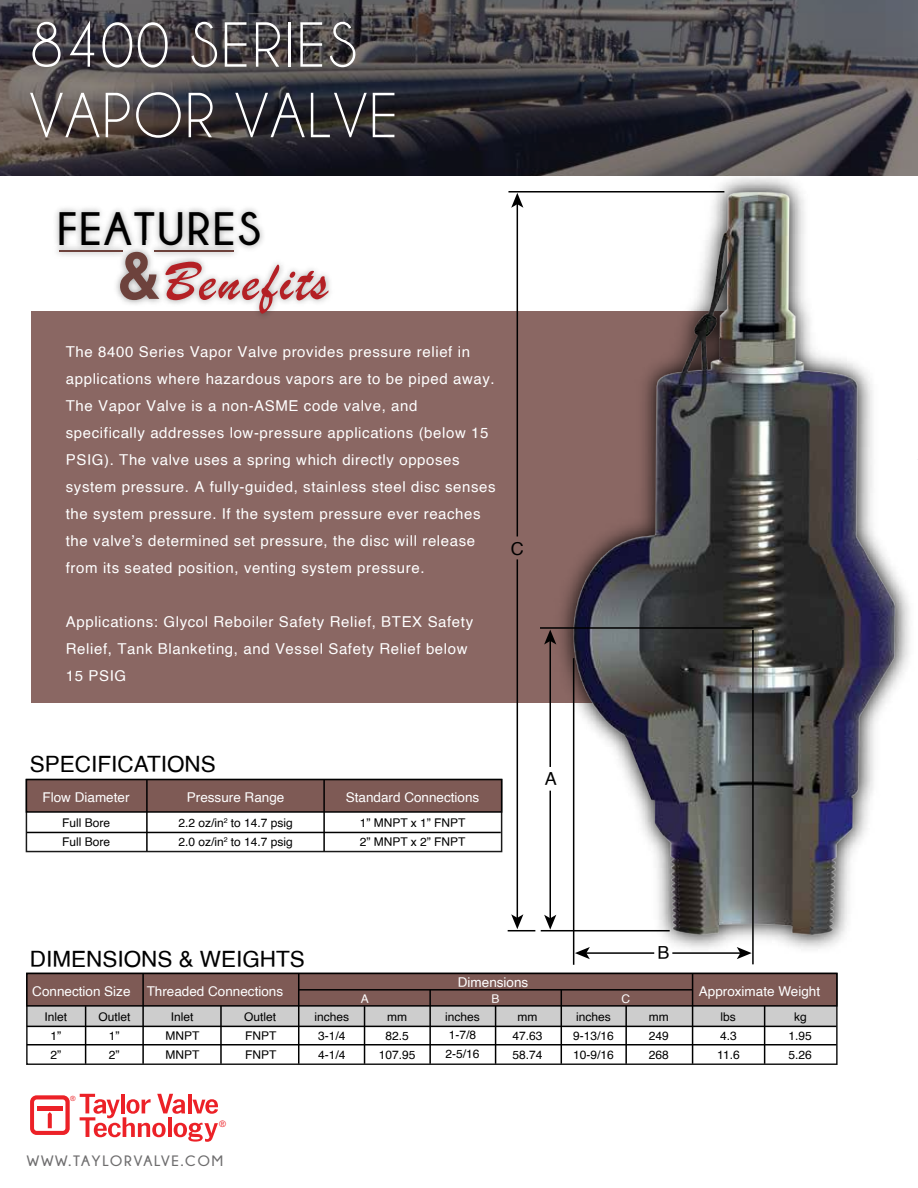
<style>
.page{position:relative;width:918px;height:1188px;background:#fff}
.page>*{position:absolute;margin:0;border:0;box-sizing:border-box;transform-origin:0 0}
.t1{font:64.35px/70.5px "Champagne&Limousines";letter-spacing:.04em;color:#fff}
.t2{font:57.75px "Brush Script";letter-spacing:.045em;color:#b42025}
.t3{font:700 46.65px "Champagne&Limousines";letter-spacing:.045em;color:#000}
.t4{font:22.5px "Helvetica";color:#000}
.t5{font:18px "Helvetica";color:#000}
.t6{font:15px/27px "Helvetica";letter-spacing:.04em;color:#fff}
.t7{font:700 15px "Champagne&Limousines";letter-spacing:.12em;color:#6e6d6e}
.t8{font:13.5px "Helvetica";color:#fff}
.t9{font:12px/19.2px "Helvetica";color:#000}
.t10{font:12px "Helvetica";color:#fff}
.t11{font:8.25px "News Gothic Std";color:#ec2127}
.t12{font:6.6px "News Gothic Std";color:#ec2127}
</style>
<div class="page">
<svg style="left:0;top:0;width:918px;height:176px;background:#403e42"></svg>
<div style="left:31px;top:311px;width:705px;height:391px;background:#8a6763"></div>
<img style="left:547px;top:165px;width:371px;height:19px">
<img style="left:533px;top:184px;width:377px;height:789px">
<div style="left:26px;top:973px;width:812px;height:92px;border:2px solid #000"></div>
<div style="left:27px;top:973px;width:810px;height:33px;background:#7e5a55"></div>
<div style="left:26px;top:973px;width:812px;height:34px;border:2px solid #000"></div>
<div style="left:26px;top:779px;width:476px;height:73px;border:2px solid #000"></div>
<div style="left:26px;top:780px;width:476px;height:32px;background:#7e5a55"></div>
<div style="left:26px;top:779px;width:476px;height:34px;border:2px solid #000"></div>
<div style="left:26px;top:1006px;width:810px;height:20px;background:#cdcdcd"></div>
<svg style="left:80px;top:1094px;width:138px;height:48px"></svg>
<svg style="left:30px;top:1095px;width:40px;height:40px"></svg>
<img style="left:116px;top:276px;width:38px;height:28px">
<svg style="left:120px;top:263px;width:34px;height:37px"></svg>
<img style="left:154px;top:263px;width:176px;height:52px">
<img style="left:56px;top:208px;width:207px;height:55px">
<img style="left:56px;top:240px;width:76px;height:22px">
<hr style="left:59px;top:250px;width:64px;height:2px;background:#6d423c">
<img style="left:145px;top:240px;width:99px;height:22px">
<hr style="left:154px;top:250px;width:80px;height:2px;background:#6d423c">
<hr style="left:692px;top:974px;width:1px;height:90px;background:#000">
<hr style="left:298px;top:974px;width:1px;height:90px;background:#000">
<hr style="left:142px;top:974px;width:2px;height:90px;background:#000">
<hr style="left:220px;top:1006px;width:2px;height:58px;background:#000">
<hr style="left:364px;top:1006px;width:1px;height:58px;background:#000">
<hr style="left:495px;top:1006px;width:1px;height:58px;background:#000">
<hr style="left:625px;top:1006px;width:2px;height:58px;background:#000">
<hr style="left:429px;top:990px;width:2px;height:74px;background:#000">
<hr style="left:561px;top:990px;width:1px;height:74px;background:#000">
<hr style="left:764px;top:1006px;width:1px;height:58px;background:#000">
<hr style="left:85px;top:1006px;width:1px;height:58px;background:#000">
<hr style="left:299px;top:989px;width:393px;height:2px;background:#000">
<hr style="left:27px;top:1026px;width:809px;height:1px;background:#000">
<hr style="left:27px;top:1044px;width:809px;height:2px;background:#000">
<hr style="left:323px;top:780px;width:2px;height:71px;background:#000">
<hr style="left:146px;top:780px;width:2px;height:71px;background:#000">
<hr style="left:27px;top:832px;width:474px;height:1px;background:#000">
<hr style="left:508px;top:191px;width:216px;height:2px;background:#000">
<hr style="left:541px;top:930px;width:129px;height:1px;background:#000">
<hr style="left:517px;top:559px;width:1px;height:360px;background:#000">
<svg style="left:508px;top:914px;width:27px;height:17px"></svg>
<hr style="left:517px;top:203px;width:1px;height:333px;background:#000">
<svg style="left:511px;top:193px;width:12px;height:15px"></svg>
<hr style="left:549px;top:640px;width:2px;height:127px;background:#000">
<svg style="left:544px;top:630px;width:12px;height:15px"></svg>
<hr style="left:549px;top:791px;width:2px;height:128px;background:#000">
<svg style="left:544px;top:915px;width:12px;height:15px"></svg>
<hr style="left:540px;top:627px;width:213px;height:2px;background:#000">
<hr style="left:752px;top:630px;width:2px;height:334px;background:#000">
<hr style="left:573px;top:658px;width:1px;height:307px;background:#000">
<hr style="left:672px;top:952px;width:69px;height:2px;background:#000">
<svg style="left:737px;top:947px;width:15px;height:12px"></svg>
<hr style="left:586px;top:952px;width:68px;height:2px;background:#000">
<svg style="left:575px;top:947px;width:15px;height:12px"></svg>
<h1 class="t1" style="left:30px;top:11px;width:369px">8400 SERIES<br>VAPOR VALVE</h1>
<h3 class="t3" style="left:57px;top:203px;width:205px">FEATURES</h3>
<h2 class="t2" style="left:164px;top:246px;width:165px">Benefits</h2>
<p class="t6" style="left:66px;top:338px;width:431px">The 8400 Series Vapor Valve provides pressure relief in applications where hazardous vapors are to be piped away.<br>The Vapor Valve is a non-ASME code valve, and specifically addresses low-pressure applications (below 15<br>PSIG). The valve uses a spring which directly opposes system pressure. A fully-guided, stainless steel disc senses the system pressure. If the system pressure ever reaches the valve’s determined set pressure, the disc will release from its seated position, venting system pressure.</p>
<p class="t6" style="left:66px;top:608px;width:409px">Applications: Glycol Reboiler Safety Relief, BTEX Safety<br>Relief, Tank Blanketing, and Vessel Safety Relief below<br>15 PSIG</p>
<p class="t5" style="left:511px;top:535px;width:14px">C</p>
<h3 class="t4" style="left:30px;top:747px;width:187px">SPECIFICATIONS</h3>
<p class="t8" style="left:43px;top:787px;width:89px">Flow Diameter</p>
<p class="t8" style="left:187px;top:787px;width:99px">Pressure Range</p>
<p class="t8" style="left:346px;top:787px;width:135px">Standard Connections</p>
<p class="t9" style="left:62px;top:814px;width:50px">Full Bore<br>Full Bore</p>
<p class="t9" style="left:178px;top:814px;width:116px">2.2 oz/in<sup>2</sup> to 14.7 psig<br>2.0 oz/in<sup>2</sup> to 14.7 psig</p>
<p class="t9" style="left:360px;top:814px;width:107px">1” MNPT x 1” FNPT<br>2” MNPT x 2” FNPT</p>
<p class="t5" style="left:545px;top:765px;width:14px">A</p>
<h3 class="t4" style="left:30px;top:942px;width:277px">DIMENSIONS &amp; WEIGHTS</h3>
<p class="t5" style="left:658px;top:939px;width:14px">B</p>
<p class="t8" style="left:458px;top:971px;width:72px">Dimensions</p>
<p class="t8" style="left:32px;top:980px;width:252px">Connection Size Threaded Connections</p>
<p class="t8" style="left:699px;top:980px;width:123px">Approximate Weight</p>
<p class="t10" style="left:361px;top:990px;width:10px">A</p>
<p class="t10" style="left:491px;top:990px;width:10px">B</p>
<p class="t10" style="left:622px;top:990px;width:10px">C</p>
<p class="t9" style="left:44px;top:1008px;width:24px;text-align:center">Inlet<br>1”</p>
<p class="t9" style="left:50px;top:1046px;width:12px">2”</p>
<p class="t12" style="left:70px;top:1094px;width:7px">®</p>
<p class="t9" style="left:98px;top:1008px;width:34px">Outlet</p>
<p class="t9" style="left:165px;top:1008px;width:35px;text-align:center">Inlet<br>MNPT<br>MNPT</p>
<p class="t9" style="left:109px;top:1027px;width:12px">1”<br>2”</p>
<p class="t11" style="left:219px;top:1118px;width:8px">®</p>
<p class="t7" style="left:27px;top:1153px;width:198px">WWW.TAYLORVALVE.COM</p>
<p class="t9" style="left:244px;top:1008px;width:34px">Outlet</p>
<p class="t9" style="left:315px;top:1008px;width:36px">inches</p>
<p class="t9" style="left:387px;top:1008px;width:21px">mm</p>
<p class="t9" style="left:445px;top:1008px;width:36px">inches</p>
<p class="t9" style="left:517px;top:1008px;width:21px">mm</p>
<p class="t9" style="left:576px;top:1008px;width:36px">inches</p>
<p class="t9" style="left:649px;top:1008px;width:21px">mm</p>
<p class="t9" style="left:720px;top:1008px;width:17px">lbs</p>
<p class="t9" style="left:794px;top:1008px;width:14px">kg</p>
<p class="t9" style="left:245px;top:1027px;width:33px">FNPT<br>FNPT</p>
<p class="t9" style="left:446px;top:1026px;width:36px">1-7/8<br>2-5/16</p>
<p class="t9" style="left:717px;top:1027px;width:24px">4.3<br>11.6</p>
<p class="t9" style="left:789px;top:1027px;width:25px">1.95<br>5.26</p>
<p class="t9" style="left:512px;top:1026px;width:32px">47.63<br>58.74</p>
<p class="t9" style="left:318px;top:1027px;width:29px">3-1/4<br>4-1/4</p>
<p class="t9" style="left:379px;top:1026px;width:38px;text-align:center">82.5<br>107.95</p>
<p class="t9" style="left:573px;top:1027px;width:42px">9-13/16<br>10-9/16</p>
<p class="t9" style="left:649px;top:1027px;width:22px">249<br>268</p>
</div>
